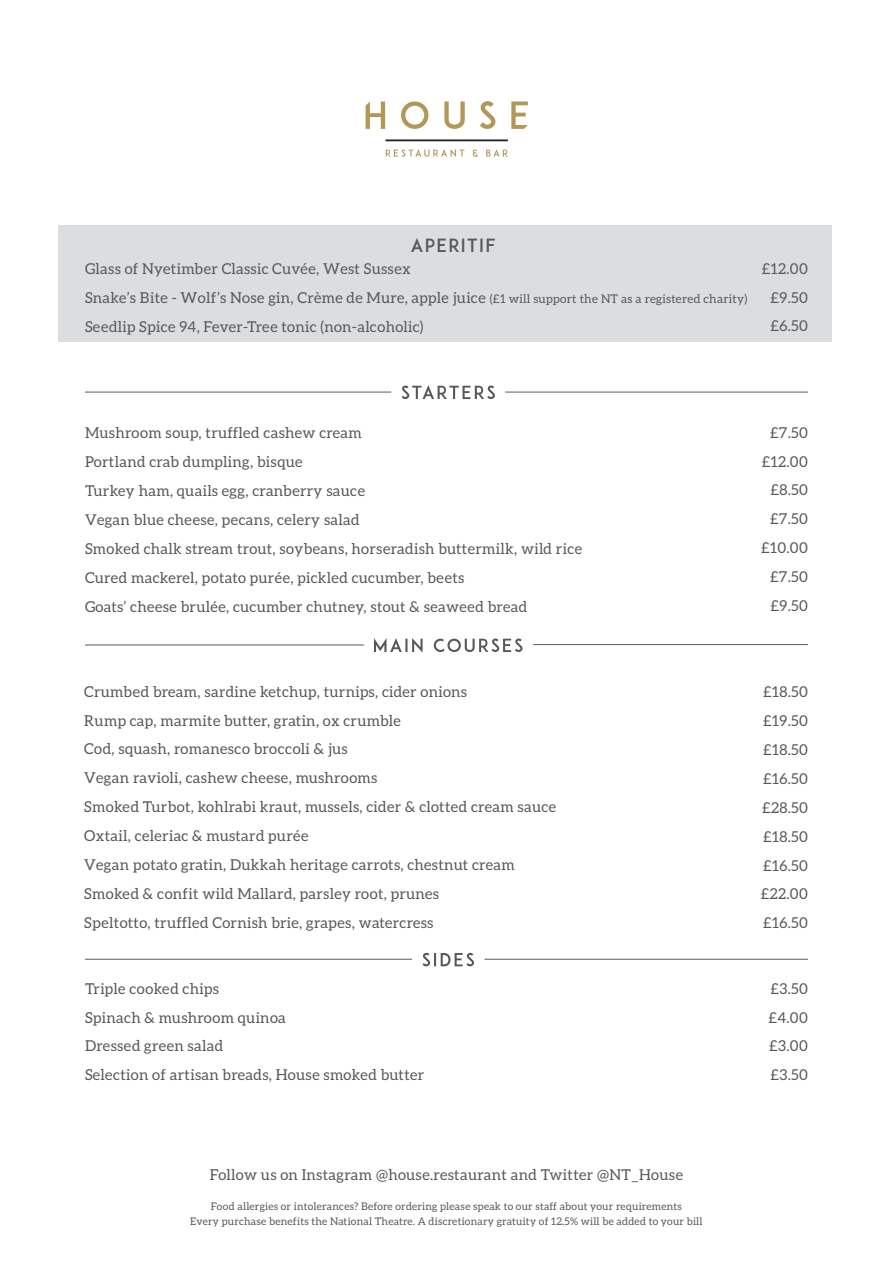
<style>
.page{position:relative;width:893px;height:1263px;background:#fff}
.page>*{position:absolute;margin:0;border:0;box-sizing:border-box;transform-origin:0 0}
.t1{font:18px "ADAM.CGPRO";letter-spacing:.08em;color:#57585a}
.t2{font:15px "Aleo";letter-spacing:.02em;color:#57585a}
.t3{font:10.5px "Aleo";letter-spacing:.02em;color:#57585a}
.s1{font-size:12px}
</style>
<div class="page">
<div style="left:58px;top:225px;width:774px;height:117px;background:#dcdddf"></div>
<svg style="left:402px;top:385px;width:93px;height:14px"></svg>
<svg style="left:374px;top:638px;width:149px;height:15px"></svg>
<svg style="left:422px;top:953px;width:52px;height:13px"></svg>
<hr style="left:85px;top:392px;width:306px;height:1px;background:#57585a">
<hr style="left:85px;top:645px;width:279px;height:1px;background:#57585a">
<hr style="left:85px;top:959px;width:327px;height:1px;background:#57585a">
<hr style="left:533px;top:644px;width:275px;height:1px;background:#57585a">
<hr style="left:484px;top:959px;width:324px;height:1px;background:#57585a">
<hr style="left:505px;top:392px;width:303px;height:1px;background:#57585a">
<svg style="left:473px;top:150px;width:4px;height:7px"></svg>
<svg style="left:486px;top:149px;width:22px;height:8px"></svg>
<svg style="left:401px;top:101px;width:27px;height:28px"></svg>
<svg style="left:444px;top:101px;width:21px;height:28px"></svg>
<svg style="left:480px;top:101px;width:16px;height:28px"></svg>
<svg style="left:386px;top:149px;width:78px;height:8px"></svg>
<svg style="left:366px;top:101px;width:19px;height:28px"></svg>
<svg style="left:511px;top:101px;width:17px;height:28px"></svg>
<hr style="left:386px;top:139px;width:122px;height:2px;background:#231f20">
<p class="t1" style="left:411px;top:234px;width:85px">Aperitif</p>
<p class="t2" style="left:85px;top:260px;width:327px">Glass of Nyetimber Classic Cuvée, West Sussex</p>
<p class="t2" style="left:85px;top:289px;width:664px">Snake’s Bite - Wolf’s Nose gin, Crème de Mure, apple juice <span class="s1">(£1 will support the NT as a registered charity)</span></p>
<p class="t2" style="left:85px;top:318px;width:340px">Seedlip Spice 94, Fever-Tree tonic (non-alcoholic)</p>
<p class="t2" style="left:762px;top:260px;width:47px">£12.00</p>
<p class="t2" style="left:771px;top:289px;width:39px">£9.50</p>
<p class="t2" style="left:770px;top:318px;width:39px">£6.50</p>
<p class="t2" style="left:85px;top:424px;width:278px">Mushroom soup, truffled cashew cream</p>
<p class="t2" style="left:85px;top:453px;width:219px">Portland crab dumpling, bisque</p>
<p class="t2" style="left:85px;top:482px;width:282px">Turkey ham, quails egg, cranberry sauce</p>
<p class="t2" style="left:85px;top:511px;width:276px">Vegan blue cheese, pecans, celery salad</p>
<p class="t2" style="left:85px;top:540px;width:499px">Smoked chalk stream trout, soybeans, horseradish buttermilk, wild rice</p>
<p class="t2" style="left:85px;top:569px;width:381px">Cured mackerel, potato purée, pickled cucumber, beets</p>
<p class="t2" style="left:85px;top:598px;width:444px">Goats’ cheese brulée, cucumber chutney, stout &amp; seaweed bread</p>
<p class="t2" style="left:84px;top:683px;width:384px">Crumbed bream, sardine ketchup, turnips, cider onions</p>
<p class="t2" style="left:84px;top:712px;width:318px">Rump cap, marmite butter, gratin, ox crumble</p>
<p class="t2" style="left:84px;top:741px;width:265px">Cod, squash, romanesco broccoli &amp; jus</p>
<p class="t2" style="left:84px;top:769px;width:295px">Vegan ravioli, cashew cheese, mushrooms</p>
<p class="t2" style="left:84px;top:798px;width:473px">Smoked Turbot, kohlrabi kraut, mussels, cider &amp; clotted cream sauce</p>
<p class="t2" style="left:84px;top:827px;width:226px">Oxtail, celeriac &amp; mustard purée</p>
<p class="t2" style="left:84px;top:856px;width:432px">Vegan potato gratin, Dukkah heritage carrots, chestnut cream</p>
<p class="t2" style="left:84px;top:885px;width:356px">Smoked &amp; confit wild Mallard, parsley root, prunes</p>
<p class="t2" style="left:84px;top:914px;width:351px">Speltotto, truffled Cornish brie, grapes, watercress</p>
<p class="t2" style="left:85px;top:980px;width:135px">Triple cooked chips</p>
<p class="t2" style="left:85px;top:1009px;width:202px">Spinach &amp; mushroom quinoa</p>
<p class="t2" style="left:85px;top:1038px;width:140px">Dressed green salad</p>
<p class="t2" style="left:85px;top:1066px;width:341px">Selection of artisan breads, House smoked butter</p>
<p class="t2" style="left:210px;top:1166px;width:475px">Follow us on Instagram @house.restaurant and Twitter @NT_House</p>
<p class="t3" style="left:211px;top:1201px;width:472px">Food allergies or intolerances? Before ordering please speak to our staff about your requirements</p>
<p class="t3" style="left:190px;top:1216px;width:514px">Every purchase benefits the National Theatre. A discretionary gratuity of 12.5% will be added to your bill</p>
<p class="t2" style="left:770px;top:424px;width:39px">£7.50</p>
<p class="t2" style="left:762px;top:453px;width:47px">£12.00</p>
<p class="t2" style="left:770px;top:482px;width:39px">£8.50</p>
<p class="t2" style="left:770px;top:511px;width:39px">£7.50</p>
<p class="t2" style="left:761px;top:539px;width:48px">£10.00</p>
<p class="t2" style="left:770px;top:568px;width:39px">£7.50</p>
<p class="t2" style="left:771px;top:597px;width:39px">£9.50</p>
<p class="t2" style="left:763px;top:683px;width:46px">£18.50</p>
<p class="t2" style="left:763px;top:712px;width:46px">£19.50</p>
<p class="t2" style="left:763px;top:741px;width:46px">£18.50</p>
<p class="t2" style="left:763px;top:770px;width:46px">£16.50</p>
<p class="t2" style="left:762px;top:799px;width:47px">£28.50</p>
<p class="t2" style="left:763px;top:828px;width:46px">£18.50</p>
<p class="t2" style="left:763px;top:857px;width:46px">£16.50</p>
<p class="t2" style="left:761px;top:885px;width:48px">£22.00</p>
<p class="t2" style="left:763px;top:914px;width:46px">£16.50</p>
<p class="t2" style="left:770px;top:980px;width:39px">£3.50</p>
<p class="t2" style="left:768px;top:1009px;width:41px">£4.00</p>
<p class="t2" style="left:769px;top:1038px;width:40px">£3.00</p>
<p class="t2" style="left:770px;top:1066px;width:39px">£3.50</p>
</div>
